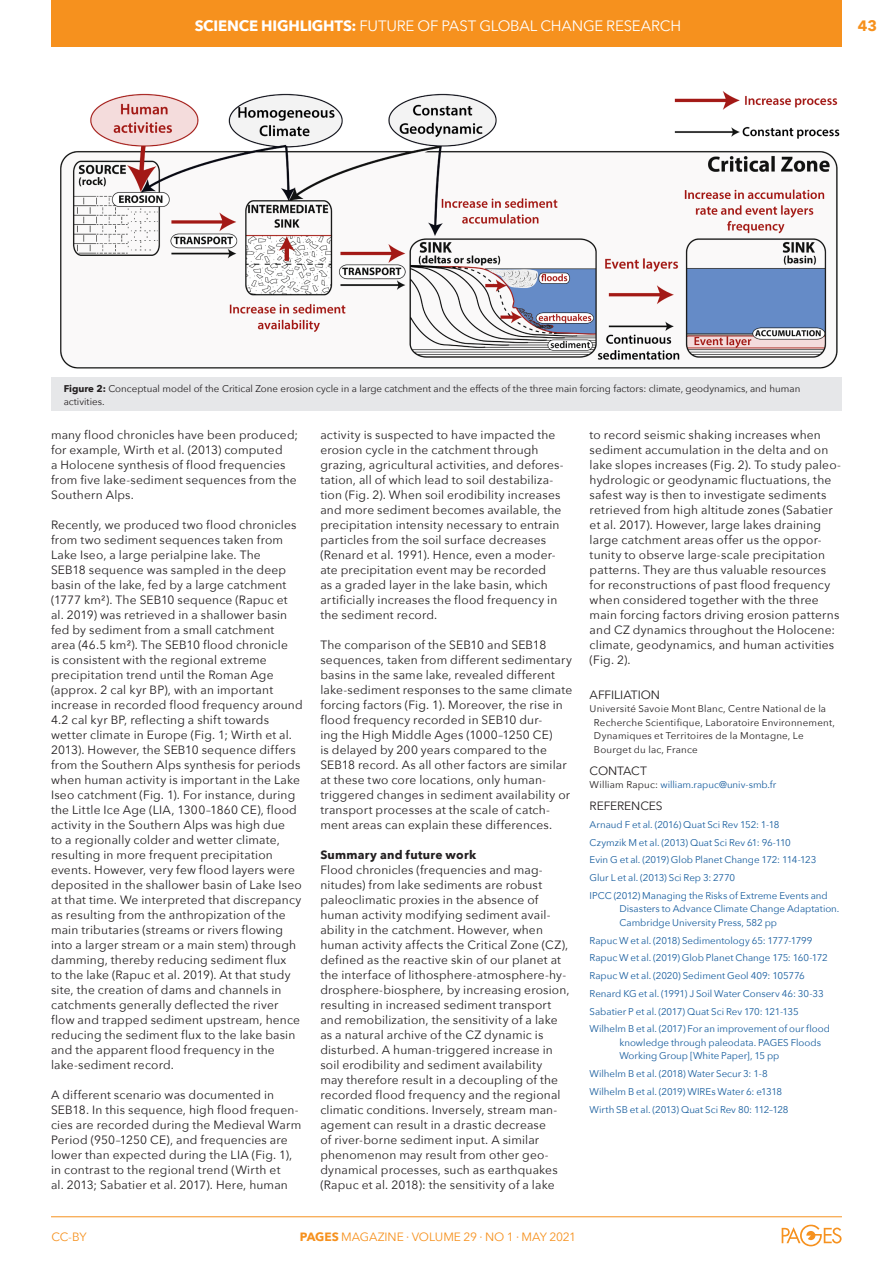
<style>
.page{position:relative;width:893px;height:1263px;background:#fff}
.page>*{position:absolute;margin:0;border:0;box-sizing:border-box;transform-origin:0 0}
.HEADER-Title{font:700 15px "Avenir Next";letter-spacing:-.015em;color:#fff}
.HEADER-Title-2{font:15px "Avenir Next";letter-spacing:-.02em;color:#fff}
.t1{font:700 15px "Avenir Next";color:#f6911e}
._3col-text{font:12px/15px "Avenir Next";letter-spacing:.015em;color:#231f20}
.t2{font:12px "Avenir Next";letter-spacing:-.005em;color:#f6911e}
.ARTICLE-INFO-Title{font:12px "Avenir Next";letter-spacing:-.005em;color:#231f20}
._3col-subtitles{font:700 12px "Avenir Next";letter-spacing:.02em;color:#231f20}
.ARTICLE-INFO-Referen{font:9.75px/13.5px "Avenir Next";letter-spacing:-.005em;color:#175d9e}
.ARTICLE-Figure_Capti{font:9.75px/13.5px "Avenir Next";color:#231f20}
.ARTICLE-INFO-Authors{font:9.75px/13.5px "Avenir Next";letter-spacing:.02em;color:#231f20}
.ARTICLE-INFO-General{font:9.75px "Avenir Next";color:#175d9e}
.s1{font-weight:400}
.s2{font-weight:700}
.s3{color:#231f20}
</style>
<div class="page">
<hr style="left:51px;top:1216px;width:791px;height:1px;background:#f6911e">
<svg style="left:782px;top:1225px;width:60px;height:21px"></svg>
<div style="left:51px;top:0;width:791px;height:46px;background:#f6911e"></div>
<div style="left:51px;top:377px;width:791px;height:34px;background:#e6e7e9"></div>
<img style="left:60px;top:91px;width:780px;height:278px">
<p class="HEADER-Title" style="left:195px;top:12px;width:296px">SCIENCE HIGHLIGHTS: <span class="s1">Futu re of past glo</span></p>
<p class="HEADER-Title-2" style="left:510px;top:13px;width:63px">bal change</p>
<p class="HEADER-Title-2" style="left:606px;top:13px;width:76px">research</p>
<p class="t1" style="left:858px;top:12px;width:21px">43</p>
<p class="ARTICLE-Figure_Capti" style="left:64px;top:381px;width:738px"><span class="s2">Figure 2:</span> Conceptual model of the Critical Zone erosion cycle in a large catchment and the effects of the three main forcing factors: climate, geodynamics, and human activities.</p>
<p class="_3col-text" style="left:51px;top:427px;width:249px">many flood chronicles have been produced; for example, Wirth et al. (2013) computed<br>a H olocene synthesis of flood frequencies from five lake-sediment sequences from the Southern Alps.</p>
<p class="_3col-text" style="left:51px;top:517px;width:253px">Recently, we produced two flood chronicles from two sediment sequences taken from Lake Iseo, a large perialpine lake. The<br>SEB18 sequence was sampled in the deep basin of the lake, fed by a large catchment (1777 km²). The SEB10 sequence (Rapuc et al. 2019) was retrieved in a shallower basin fed by sediment from a small catchment<br>area (46.5 km²). The SEB10 flood chronicle<br>is consistent with the regional extreme precipitation trend until the Roman Age (approx. 2 cal kyr BP), with an important increase in recorded flood frequency around 4.2 cal kyr BP, reflecting a shift towards wetter climate in Europe (Fig. 1; Wirth et al.<br>2013). H owever, the SEB10 sequence differs from the Southern Alps synthesis for periods when human activity is important in the Lake Iseo catchment (Fig. 1). For instance, during the Little Ice Age (LIA, 1300–1860 CE), flood activity in the Southern Alps was high due<br>to a regionally colder and wetter climate, resulting in more frequent precipitation events. H owever, very few flood layers were deposited in the shallower basin of Lake Iseo at that time. We interpreted that discrepancy as resulting from the anthropization of the main tributaries (streams or rivers flowing into a larger stream or a main stem) through damming, thereby reducing sediment flux<br>to the lake (Rapuc et al. 2019). At that study site, the creation of dams and channels in catchments generally deflected the river flow and trapped sediment upstream, hence reducing the sediment flux to the lake basin and the apparent flood frequency in the lake-sediment record.</p>
<p class="_3col-text" style="left:51px;top:1087px;width:252px">A different scenario was documented in SEB18. In this sequence, high flood frequen&shy;cies are recorded during the Medieval Warm Period (950–1250 CE), and frequencies are lower than expected during the LIA (Fig. 1), in contrast to the regional trend (Wirth et<br>al. 2013; Sabatier et al. 2017). Here, human</p>
<p class="_3col-text" style="left:320px;top:427px;width:245px">activity is suspected to have impacted the erosion cycle in the catchment through grazing, agricultural activities, and defores&shy;tation, all of which lead to soil destabiliza&shy;tion (Fig. 2). When soil erodibility increases and more sediment becomes available, the precipitation intensity necessary to entrain particles from the soil surface decreases (Renard et al. 1991). Hence, even a moder&shy;ate precipitation event may be recorded<br>as a graded layer in the lake basin, which artificially increases the flood frequency in the sediment record.</p>
<p class="_3col-text" style="left:320px;top:637px;width:254px">The comparison of the SEB10 and SEB18 sequences, taken from different sedimentary basins in the same lake, revealed different lake-sediment responses to the same climate forcing factors (Fig. 1). Moreover, the rise in flood frequency recorded in SEB10 dur-<br>ing the H igh Middle Ages (1000–1250 CE)<br>is delayed by 200 years compared to the SEB18 record. As all other factors are similar at these two core locations, only human&shy;triggered changes in sediment availability or transport processes at the scale of catch&shy;ment areas can explain these differences.</p>
<p class="_3col-subtitles" style="left:320px;top:844px;width:157px">Summary and future work</p>
<p class="_3col-text" style="left:320px;top:862px;width:251px">Flood chronicles (frequencies and mag&shy;nitudes) from lake sediments are robust paleoclimatic proxies in the absence of human activity modifying sediment avail&shy;ability in the catchment. H owever, when human activity affects the Critical Zone (CZ), defined as the reactive skin of our planet at the interface of lithosphere-atmosphere-hy&shy;drosphere-biosphere, by increasing erosion, resulting in increased sediment transport and remobilization, the sensitivity of a lake as a natural archive of the CZ dynamic is disturbed. A human-triggered increase in soil erodibility and sediment availability<br>may therefore result in a decoupling of the recorded flood frequency and the regional climatic conditions. Inversely, stream man&shy;agement can result in a drastic decrease<br>of river-borne sediment input. A similar phenomenon may result from other geo&shy;dynamical processes, such as earthquakes (Rapuc et al. 2018): the sensitivity of a lake</p>
<p class="t2" style="left:51px;top:1227px;width:37px">CC-BY</p>
<p class="t2" style="left:300px;top:1227px;width:278px"><span class="s2">PAGES</span> MAGAZINE ∙ VOLUME 29 ∙ NO 1 ∙ May 2021</p>
<p class="_3col-text" style="left:590px;top:427px;width:253px">to record seismic shaking increases when sediment accumulation in the delta and on lake slopes increases (Fig. 2). To study paleo&shy;hydrologic or geodynamic fluctuations, the safest way is then to investigate sediments retrieved from high altitude zones (Sabatier et al. 2017). However, large lakes draining large catchment areas offer us the oppor&shy;tunity to observe large-scale precipitation patterns. They are thus valuable resources for reconstructions of past flood frequency when considered together with the three main forcing factors driving erosion patterns and CZ dynamics throughout the Holocene: climate, geodynamics, and human activities (Fig. 2).</p>
<p class="ARTICLE-INFO-Title" style="left:590px;top:684px;width:72px">AFFILIATION</p>
<p class="ARTICLE-INFO-Authors" style="left:594px;top:701px;width:243px;text-indent:-4px">Université Savoie Mont Blanc, Centre National de la Recherche Scientifique, Laboratoire Environnement, Dynamiques et Territoires de la Montagne, Le Bourget du lac, France</p>
<p class="ARTICLE-INFO-Title" style="left:590px;top:760px;width:50px">CONTACT</p>
<p class="ARTICLE-INFO-General" style="left:590px;top:776px;width:188px"><span class="s3">William Rapuc:</span> william.rapuc@univ-smb.fr</p>
<p class="ARTICLE-INFO-Title" style="left:590px;top:796px;width:73px">REFERENCES</p>
<p class="ARTICLE-INFO-Referen" style="left:590px;top:817px;width:191px">Arnaud F et al. (2016) Quat Sci Rev 152: 1-18</p>
<p class="ARTICLE-INFO-Referen" style="left:590px;top:835px;width:203px">Czymzik M et al. (2013) Quat Sci Rev 61: 96-110</p>
<p class="ARTICLE-INFO-Referen" style="left:590px;top:853px;width:228px">Evin G et al. (2019) Glob Planet Change 172: 114-123</p>
<p class="ARTICLE-INFO-Referen" style="left:590px;top:870px;width:147px">Glur L et al. (2013) Sci Rep 3: 2770</p>
<p class="ARTICLE-INFO-Referen" style="left:590px;top:888px;width:10px">IPCC</p>
<p class="ARTICLE-INFO-Referen" style="left:619px;top:888px;width:222px;text-indent:-6px">(2012) Managing the Risks of Extreme Events and<br>Disasters to Advance Climate Change Adaptation.<br>Cambridge University Press, 582 pp</p>
<p class="ARTICLE-INFO-Referen" style="left:590px;top:933px;width:224px">Rapuc W et al. (2018) Sedimentology 65: 1777-1799</p>
<p class="ARTICLE-INFO-Referen" style="left:590px;top:951px;width:240px">Rapuc W et al. (2019) Glob Planet Change 175: 160-172</p>
<p class="ARTICLE-INFO-Referen" style="left:590px;top:969px;width:216px">Rapuc W et al. (2020) Sediment Geol 409: 105776</p>
<p class="ARTICLE-INFO-Referen" style="left:590px;top:986px;width:236px">Renard KG et al. (1991) J Soil Water Conserv 46: 30-33</p>
<p class="ARTICLE-INFO-Referen" style="left:590px;top:1004px;width:211px">Sabatier P et al. (2017) Quat Sci Rev 170: 121-135</p>
<p class="ARTICLE-INFO-Referen" style="left:619px;top:1022px;width:212px;text-indent:-30px">Wilhelm B et al. (2017) For an improvement of our flood knowledge through paleodata. PAGES Floods<br>Working Group [White Paper], 15 pp</p>
<p class="ARTICLE-INFO-Referen" style="left:590px;top:1067px;width:180px">Wilhelm B et al. (2018) Water Secur 3: 1-8</p>
<p class="ARTICLE-INFO-Referen" style="left:590px;top:1084px;width:194px">Wilhelm B et al. (2019) WIREs Water 6: e1318</p>
<p class="ARTICLE-INFO-Referen" style="left:590px;top:1102px;width:200px">Wirth SB et al. (2013) Quat Sci Rev 80: 112–128</p>
</div>
